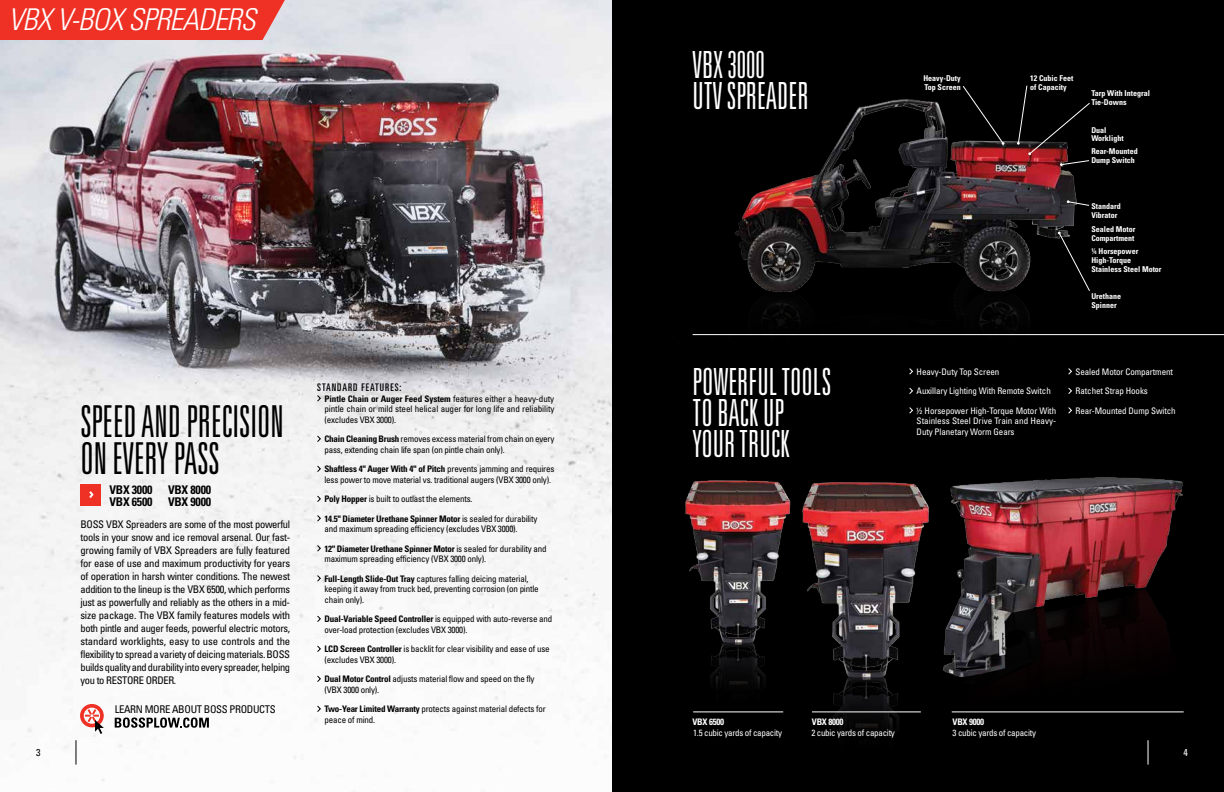
<style>
.page{position:relative;width:1224px;height:792px;background:#fff}
.page>*{position:absolute;margin:0;border:0;box-sizing:border-box;transform-origin:0 0}
.t1{font:300 ultra-condensed 44px/37px "Univers";color:#000;scale:.91 1}
.t2{font:300 ultra-condensed 37.4px/31px "Univers";color:#fff;scale:.91 1}
.t3{font:italic 300 condensed 30px "Univers LT Std";letter-spacing:-.025em;color:#fff}
.t4{font:700 condensed 12px/12px "Univers";letter-spacing:-.02em;color:#000}
.t5{font:condensed 10.6px "Univers";letter-spacing:-.03em;color:#000}
.t6{font:condensed 10.5px/13px "Univers";letter-spacing:-.035em;color:#000;text-align:justify}
.t7{font:ultra-condensed 10.5px "Univers";letter-spacing:.1em;color:#000}
.t8{font:condensed 10px "Univers";color:#000}
.t9{font:condensed 10px "Univers";color:#fff}
.t10{font:condensed 9px/10.5px "Univers";letter-spacing:-.02em;color:#000}
.t11{font:condensed 9px/19.5px "Univers";letter-spacing:-.01em;color:#fff}
.t12{font:condensed 9px "Univers";letter-spacing:-.03em;color:#fff}
.t13{font:700 condensed 9px "Univers";letter-spacing:-.03em;color:#fff}
.t14{font:700 condensed 8px/9px "Univers";color:#fff}
.s1{font-weight:700}
</style>
<div class="page">
<img style="left:0;top:0;width:612px;height:792px">
<div style="left:612px;top:0;width:612px;height:792px;background:#000"></div>
<div style="left:0;top:0;width:285px;height:40px;background:#ee3124"></div>
<div style="left:80px;top:484px;width:21px;height:22px;background:#ee3124"></div>
<svg style="left:89px;top:491px;width:5px;height:7px"></svg>
<svg style="left:115px;top:718px;width:94px;height:10px"></svg>
<svg style="left:80px;top:704px;width:24px;height:30px"></svg>
<img style="left:692px;top:99px;width:395px;height:237px">
<svg style="left:962px;top:86px;width:42px;height:59px"></svg>
<svg style="left:1017px;top:85px;width:73px;height:81px"></svg>
<svg style="left:1067px;top:200px;width:23px;height:6px"></svg>
<svg style="left:1058px;top:232px;width:32px;height:60px"></svg>
<img style="left:943px;top:477px;width:241px;height:236px">
<svg style="left:316px;top:394px;width:6px;height:9px"></svg>
<svg style="left:316px;top:435px;width:6px;height:8px"></svg>
<svg style="left:316px;top:465px;width:6px;height:8px"></svg>
<svg style="left:316px;top:495px;width:6px;height:8px"></svg>
<svg style="left:316px;top:514px;width:6px;height:9px"></svg>
<svg style="left:316px;top:544px;width:6px;height:9px"></svg>
<svg style="left:316px;top:574px;width:6px;height:9px"></svg>
<svg style="left:316px;top:615px;width:6px;height:8px"></svg>
<svg style="left:316px;top:645px;width:6px;height:8px"></svg>
<svg style="left:316px;top:675px;width:6px;height:8px"></svg>
<svg style="left:316px;top:705px;width:6px;height:8px"></svg>
<hr style="left:693px;top:334px;width:531px;height:1px;background:#fff">
<hr style="left:952px;top:712px;width:232px;height:1px;background:#fff">
<svg style="left:909px;top:368px;width:4px;height:7px"></svg>
<svg style="left:909px;top:387px;width:4px;height:7px"></svg>
<svg style="left:909px;top:407px;width:4px;height:7px"></svg>
<svg style="left:1068px;top:368px;width:4px;height:7px"></svg>
<svg style="left:1068px;top:387px;width:4px;height:7px"></svg>
<svg style="left:1068px;top:407px;width:4px;height:7px"></svg>
<svg style="left:75px;top:740px;width:1px;height:25px"></svg>
<svg style="left:1148px;top:740px;width:1px;height:25px"></svg>
<img style="left:685px;top:480px;width:106px;height:233px">
<img style="left:802px;top:482px;width:127px;height:250px">
<hr style="left:693px;top:712px;width:90px;height:1px;background:#fff">
<hr style="left:812px;top:712px;width:109px;height:1px;background:#fff">
<h3 class="t3" style="left:8px;top:1px;width:249px">VBX V-BOX SPREADERS</h3>
<h1 class="t1" style="left:80px;top:402px;width:225px">SPEED AND PRECISION<br>ON EVERY PASS</h1>
<h3 class="t4" style="left:168px;top:483px;width:44px">VBX 8000<br>VBX 9000</h3>
<h3 class="t4" style="left:109px;top:483px;width:44px">VBX 3000<br>VBX 6500</h3>
<p class="t6" style="left:80px;top:517px;width:211px">BOSS VBX Spreaders are some of the most powerful tools in your snow and ice removal arsenal. Our fast&shy;growing family of VBX Spreaders are fully featured for ease of use and maximum productivity for years of operation in harsh winter conditions. The newest addition to the lineup is the VBX 6500, which performs just as powerfully and reliably as the others in a mid&shy;size package. The VBX family features models with both pintle and auger feeds, powerful electric motors, standard worklights, easy to use controls and the flexibility to spread a variety of deicing materials. BOSS builds quality and durability into every spreader, helping you to RESTORE ORDER.</p>
<p class="t5" style="left:115px;top:703px;width:163px">LEARN MORE ABOUT BOSS PRODUCTS</p>
<p class="t7" style="left:317px;top:381px;width:86px">STANDARD FEATURES:</p>
<p class="t10" style="left:324px;top:393px;width:232px;text-align:justify"><span class="s1">Pintle Chain or Auger Feed System</span> features either a heavy-duty pintle chain or mild steel helical auger for long life and reliability (excludes VBX 3000).</p>
<p class="t10" style="left:324px;top:433px;width:231px"><span class="s1">Chain Cleaning Brush</span> removes excess material from chain on every pass, extending chain life span (on pintle chain only).</p>
<p class="t10" style="left:324px;top:463px;width:231px"><span class="s1">Shaftless 4" Auger With 4" of Pitch</span> prevents jamming and requires less power to move material vs. traditional augers (VBX 3000 only).</p>
<p class="t10" style="left:324px;top:489px;width:214px;line-height:19.5px"><span class="s1">Poly Hopper</span> is built to outlast the elements.<br><span class="s1">14.5" Diameter Urethane Spinner Motor</span> is sealed for durability</p>
<p class="t10" style="left:324px;top:519px;width:224px;line-height:19.5px">and maximum spreading efficiency (excludes VBX 3000).<br><span class="s1">12" Diameter Urethane Spinner Motor</span> is sealed for durability and</p>
<p class="t10" style="left:324px;top:549px;width:205px;line-height:19.5px">maximum spreading efficiency (VBX 3000 only).<br><span class="s1">Full-Length Slide-Out Tray</span> captures falling deicing material,</p>
<p class="t10" style="left:324px;top:583px;width:216px">keeping it away from truck bed, preventing corrosion (on pintle chain only).</p>
<p class="t10" style="left:324px;top:613px;width:229px"><span class="s1">Dual-Variable Speed Controller</span> is equipped with auto-reverse and over-load protection (excludes VBX 3000).</p>
<p class="t10" style="left:324px;top:643px;width:227px"><span class="s1">LCD Screen Controller</span> is backlit for clear visibility and ease of use (excludes VBX 3000).</p>
<p class="t10" style="left:324px;top:673px;width:212px"><span class="s1">Dual Motor Control</span> adjusts material flow and speed on the fly (VBX 3000 only).</p>
<p class="t10" style="left:324px;top:703px;width:223px"><span class="s1">Two-Year Limited Warranty</span> protects against material defects for peace of mind.</p>
<h2 class="t2" style="left:693px;top:49px;width:129px">VBX 3000<br>UTV SPREADER</h2>
<h2 class="t2" style="left:693px;top:366px;width:154px">POWERFUL TOOLS<br>TO BACK UP<br>YOUR TRUCK</h2>
<p class="t14" style="left:923px;top:73px;width:39px">Heavy-Duty<br>Top Screen</p>
<p class="t14" style="left:1030px;top:73px;width:45px">12 Cubic Feet of Capacity</p>
<p class="t14" style="left:1091px;top:88px;width:60px">Tarp With Integral<br>Tie-Downs</p>
<p class="t14" style="left:1091px;top:126px;width:34px;line-height:8px">Dual<br>Worklight</p>
<p class="t14" style="left:1091px;top:146px;width:48px">Rear-Mounted<br>Dump Switch</p>
<p class="t14" style="left:1091px;top:202px;width:31px">Standard<br>Vibrator</p>
<p class="t14" style="left:1091px;top:224px;width:45px">Sealed Motor<br>Compartment</p>
<p class="t14" style="left:1091px;top:246px;width:72px">¼ Horsepower<br>High-Torque<br>Stainless Steel Motor</p>
<p class="t14" style="left:1091px;top:292px;width:31px">Urethane<br>Spinner</p>
<p class="t11" style="left:917px;top:361px;width:141px">Heavy-Duty Top Screen<br>Auxillary Lighting With Remote Switch ½ Horsepower High-Torque Motor With</p>
<p class="t11" style="left:917px;top:415px;width:141px;line-height:10.5px">Stainless Steel Drive Train and Heavy-<br>Duty Planetary Worm Gears</p>
<p class="t11" style="left:1076px;top:361px;width:102px">Sealed Motor Compartment<br>Ratchet Strap Hooks<br>Rear-Mounted Dump Switch</p>
<p class="t13" style="left:693px;top:716px;width:33px">VBX 6500</p>
<p class="t12" style="left:693px;top:727px;width:90px">1.5 cubic yards of capacity</p>
<p class="t13" style="left:812px;top:716px;width:33px">VBX 8000</p>
<p class="t12" style="left:811px;top:727px;width:85px">2 cubic yards of capacity</p>
<p class="t13" style="left:953px;top:716px;width:33px">VBX 9000</p>
<p class="t12" style="left:953px;top:727px;width:85px">3 cubic yards of capacity</p>
<p class="t8" style="left:36px;top:746px;width:6px">3</p>
<p class="t9" style="left:1184px;top:746px;width:6px">4</p>
</div>
